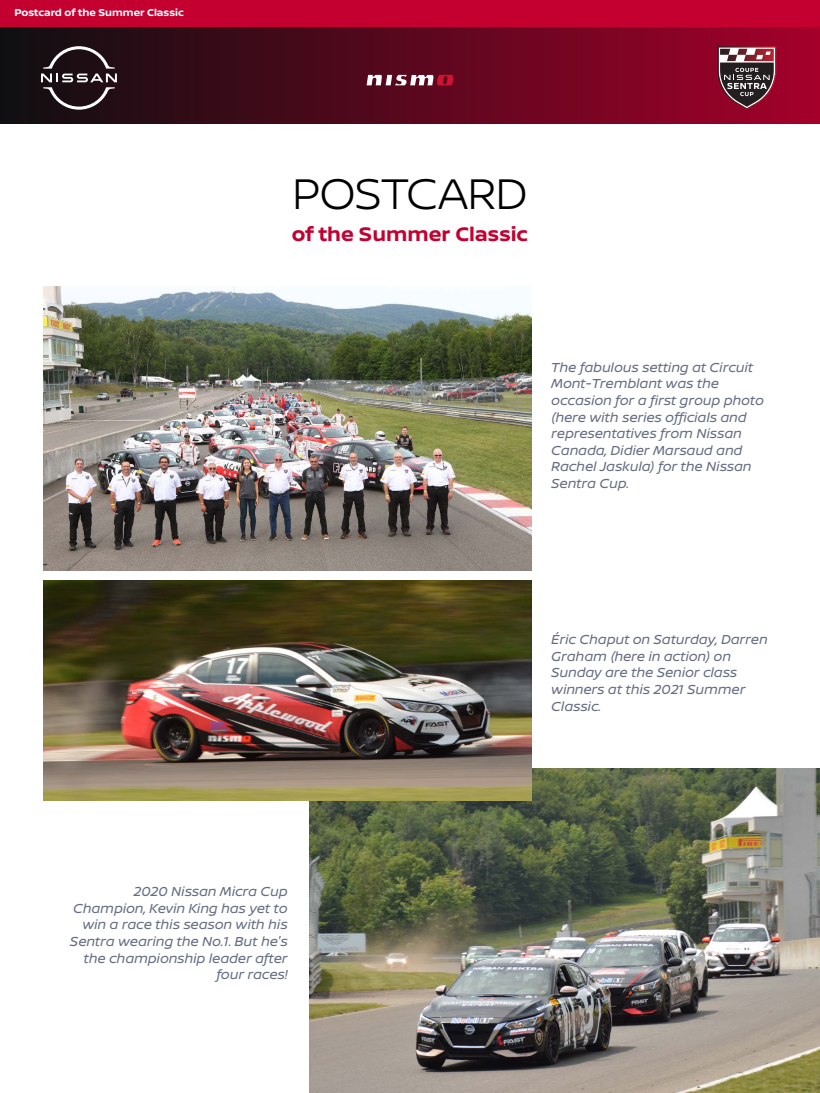
<style>
.page{position:relative;width:820px;height:1093px;background:#fff}
.page>*{position:absolute;margin:0;border:0;box-sizing:border-box;transform-origin:0 0}
.Titre{font:300 45.6px "Nissan Brand";letter-spacing:-.015em;color:#000}
.S-titre_rouge{font:700 20.8px "Nissan Brand";color:#c3002f}
.Texte{font:italic 13.88px/16.6px "Nissan Brand";color:#656c82}
.Ancre_de_texte__debu{font:700 10.48px "Nissan Brand";color:#fff}
</style>
<div class="page">
<div style="left:0;top:26px;width:819px;height:97px;background:linear-gradient(to right,#0f0f11,#a4002a)"></div>
<svg style="left:41px;top:46px;width:76px;height:64px;background:#413439"></svg>
<svg style="left:717px;top:46px;width:59px;height:64px;background:#784a54"></svg>
<svg style="left:366px;top:75px;width:87px;height:10px"></svg>
<div style="left:0;top:0;width:819px;height:26px;background:#c3002f"></div>
<img style="left:309px;top:769px;width:510px;height:324px">
<img style="left:44px;top:581px;width:487px;height:219px">
<img style="left:44px;top:286px;width:487px;height:285px">
<p class="Ancre_de_texte__debu" style="left:14px;top:5px;width:171px">Postcard of the Summer Classic</p>
<p class="Titre" style="left:292px;top:161px;width:237px">POSTCARD</p>
<p class="S-titre_rouge" style="left:292px;top:219px;width:238px">of the Summer Classic</p>
<p class="Texte" style="left:551px;top:358px;width:214px">The fabulous setting at Circuit<br>Mont-Tremblant was the occasion for a first group photo (here with series officials and representatives from Nissan<br>Canada, Didier Marsaud and<br>Rachel Jaskula) for the Nissan<br>Sentra Cup.</p>
<p class="Texte" style="left:551px;top:630px;width:218px">Éric Chaput on Saturday, Darren<br>Graham (here in action) on<br>Sunday are the Senior class winners at this 2021 Summer<br>Classic.</p>
<p class="Texte" style="left:70px;top:882px;width:219px;text-align:right">2020 Nissan Micra Cup<br>Champion, Kevin King has yet to win a race this season with his<br>Sentra wearing the No.1. But he's the championship leader after four races!</p>
</div>
